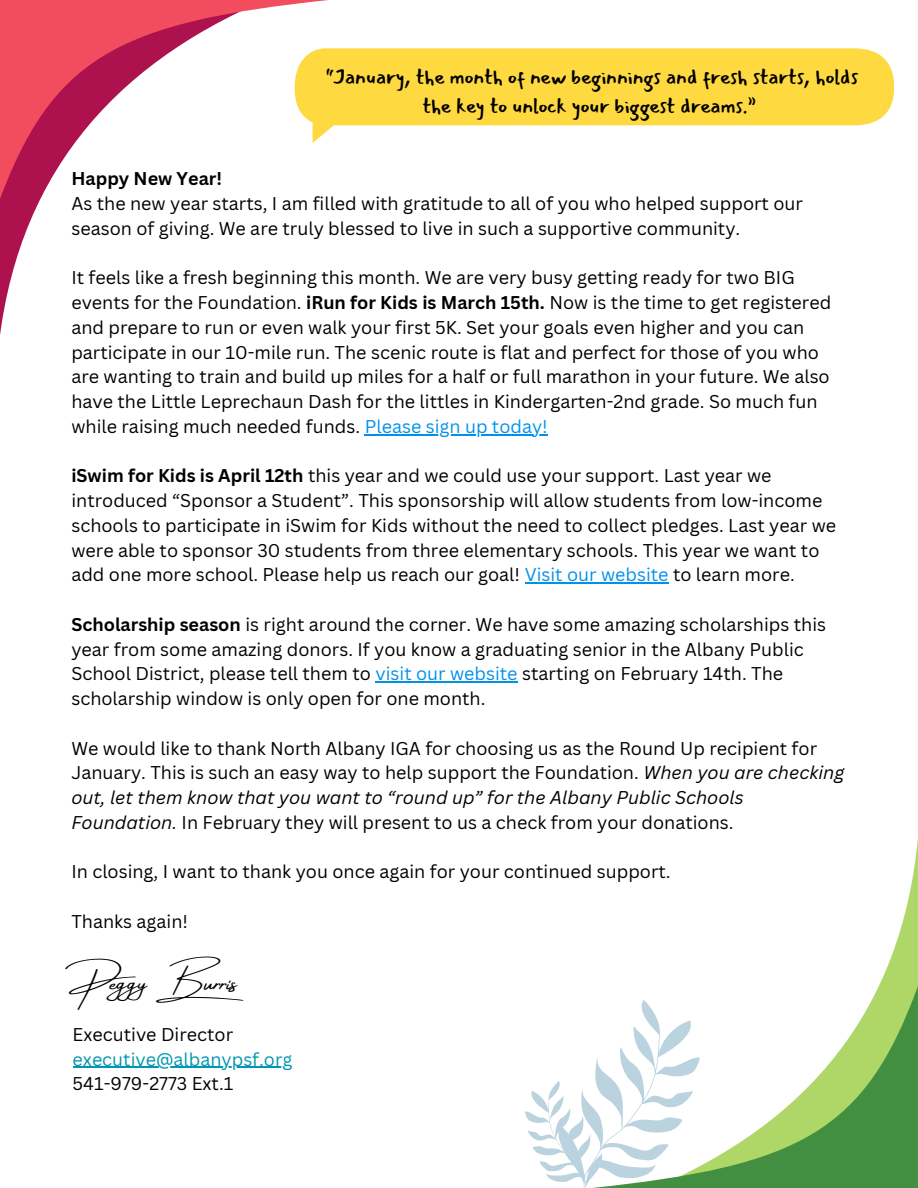
<style>
.page{position:relative;width:918px;height:1188px;background:#fff}
.page>*{position:absolute;margin:0;border:0;box-sizing:border-box;transform-origin:0 0}
.t1{font:25.05px "Amsterdam Four";color:#000}
.t2{font:21px/29.2px "Mansalva";color:#000;text-align:center}
.t3{font:18px/24.8px "Canva Sans";color:#000}
.t4{font:italic 18px/24.8px "Canva Sans";color:#000}
.t5{font:18px "Canva Sans";color:#0097b2}
.t6{font:700 18px "Canva Sans";color:#000}
.s1{font-weight:700}
.s2{color:#0092eb}
.s3{font-style:italic}
.s4{font-style:normal}
</style>
<div class="page">
<svg style="left:0;top:205px;width:38px;height:130px"></svg>
<svg style="left:0;top:0;width:329px;height:205px"></svg>
<svg style="left:879px;top:838px;width:39px;height:148px"></svg>
<svg style="left:702px;top:986px;width:216px;height:202px"></svg>
<div style="left:295px;top:48px;width:599px;height:77px;background:#ffd940"></div>
<svg style="left:525px;top:1000px;width:177px;height:188px"></svg>
<hr style="left:73px;top:1067px;width:219px;height:1px;background:#0097b2">
<hr style="left:365px;top:434px;width:183px;height:1px;background:#0092eb">
<hr style="left:525px;top:582px;width:144px;height:2px;background:#0092eb">
<hr style="left:376px;top:681px;width:142px;height:2px;background:#0092eb">
<p class="t2" style="left:326px;top:62px;width:534px">“January, the month of new beginnings and fresh starts, holds the key to unlock your biggest dreams.”</p>
<p class="t6" style="left:71px;top:166px;width:152px">Happy New Year!</p>
<p class="t3" style="left:71px;top:191px;width:733px">As the new year starts, I am filled with gratitude to all of you who helped support our season of giving. We are truly blessed to live in such a supportive community.</p>
<p class="t3" style="left:71px;top:265px;width:761px">It feels like a fresh beginning this month. We are very busy getting ready for two BIG events for the Foundation. <span class="s1">iRun for Kids is March 15th.</span> Now is the time to get registered and prepare to run or even walk your first 5K. Set your goals even higher and you can participate in our 10-mile run. The scenic route is flat and perfect for those of you who are wanting to train and build up miles for a half or full marathon in your future. We also have the Little Leprechaun Dash for the littles in Kindergarten-2nd grade. So much fun while raising much needed funds. <span class="s2">Please sign up today!</span></p>
<p class="t3" style="left:71px;top:463px;width:766px"><span class="s1">iSwim for Kids is April 12th</span> this year and we could use your support. Last year we introduced “Sponsor a Student”. This sponsorship will allow students from low-income schools to participate in iSwim for Kids without the need to collect pledges. Last year we were able to sponsor 30 students from three elementary schools. This year we want to add one more school. Please help us reach our goal! <span class="s2">Visit our website</span> to learn more.</p>
<p class="t3" style="left:71px;top:612px;width:756px"><span class="s1">Scholarship season</span> is right around the corner. We have some amazing scholarships this</p>
<p class="t3" style="left:71px;top:636px;width:734px">year from some amazing donors. If you know a graduating senior in the Albany Public<br>School District, please tell them to <span class="s2">visit our website</span> starting on February 14th. The scholarship window is only open for one month.</p>
<p class="t3" style="left:71px;top:735px;width:774px">We would like to thank North Albany IGA for choosing us as the Round Up recipient for<br>January. This is such an easy way to help support the Foundation. <span class="s3">When you are checking</span></p>
<p class="t4" style="left:71px;top:785px;width:674px">out, let them know that you want to “round up” for the Albany Public Schools<br>Foundation. <span class="s4">In February they will present to us a check from your donations.</span></p>
<p class="t3" style="left:71px;top:859px;width:601px">In closing, I want to thank you once again for your continued support.</p>
<h1 class="t3" style="left:71px;top:909px;width:118px">Thanks again!</h1>
<p class="t1" style="left:76px;top:969px;width:169px">Peg y Burris</p>
<h2 class="t3" style="left:73px;top:1021px;width:162px">Executive Director</h2>
<p class="t5" style="left:73px;top:1046px;width:221px">executive@albanypsf.org</p>
<p class="t3" style="left:73px;top:1071px;width:162px">541-979-2773 Ext.1</p>
</div>
